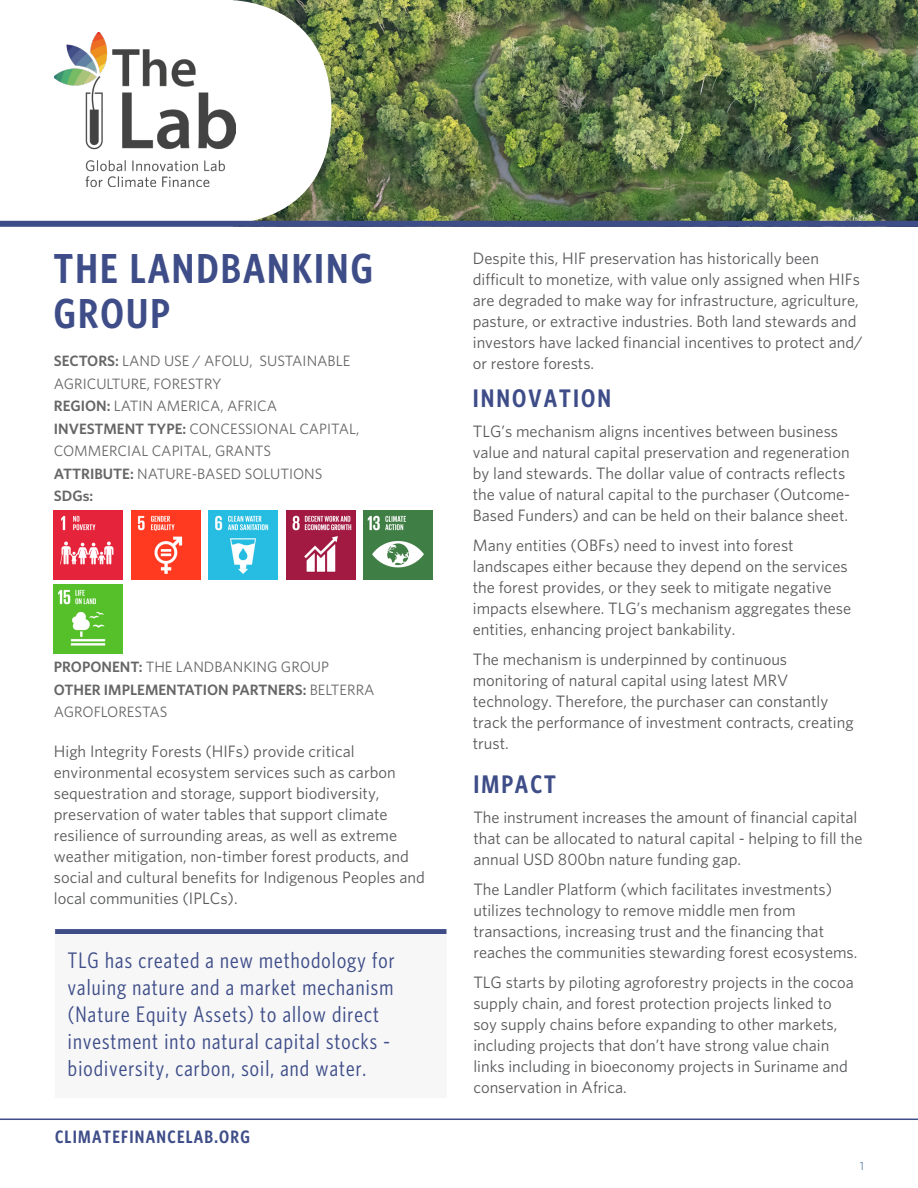
<style>
.page{position:relative;width:918px;height:1188px;background:#fff}
.page>*{position:absolute;margin:0;border:0;box-sizing:border-box;transform-origin:0 0}
.About_text{font:600 42px/45px "Whitney Condensed";letter-spacing:.05em;color:#3e4d88}
.About_text-2{font:600 25.5px "Whitney Condensed";letter-spacing:.08em;color:#3e4d88}
.About_text-3{font:22.5px/27px "Whitney Condensed";letter-spacing:.05em;color:#3e4d88}
.Footer__L{font:600 18px "Whitney Condensed";letter-spacing:.07em;color:#3e4d88}
.About_text-4{font:16.5px/21px "Whitney";color:#57585a}
.t1{font:15px/22.5px "Whitney";color:#666}
.t2{font:600 15px/22.5px "Whitney";color:#666}
.t3{font:12px "Whitney";color:#5e81a4}
.s1{font-weight:600}
.s2{font-weight:400}
</style>
<div class="page">
<hr style="left:0;top:1119px;width:918px;height:1px;background:#3e4d88">
<img style="left:332px;top:0;width:586px;height:221px">
<svg style="left:0;top:0;width:332px;height:221px"></svg>
<div style="left:0;top:221px;width:918px;height:6px;background:#3e4d88"></div>
<img style="left:54px;top:511px;width:69px;height:69px">
<img style="left:131px;top:511px;width:69px;height:69px">
<img style="left:209px;top:511px;width:69px;height:69px">
<img style="left:286px;top:511px;width:69px;height:69px">
<img style="left:364px;top:511px;width:69px;height:69px">
<img style="left:54px;top:584px;width:69px;height:69px">
<div style="left:55px;top:929px;width:392px;height:6px;background:#3e4d88"></div>
<div style="left:55px;top:935px;width:391px;height:163px;background:#f7f7f8"></div>
<img style="left:54px;top:32px;width:182px;height:155px">
<p class="About_text" style="left:54px;top:244px;width:321px">THE LANDBANKING<br>GROUP</p>
<p class="t1" style="left:54px;top:349px;width:298px"><span class="s1">SECTORS:</span> LAND USE / AFOLU, SUSTAINABLE<br>AGRICULTURE, FORESTRY<br><span class="s1">REGION:</span> LATIN AMERICA, AFRICA</p>
<p class="t1" style="left:54px;top:417px;width:307px"><span class="s1">INVESTMENT TYPE:</span> CONCESSIONAL CAPITAL,<br>COMMERCIAL CAPITAL, GRANTS</p>
<p class="t1" style="left:54px;top:462px;width:270px"><span class="s1">ATTRIBUTE:</span> NATURE-BASED SOLUTIONS</p>
<p class="t2" style="left:54px;top:484px;width:41px">SDGs:</p>
<p class="t1" style="left:54px;top:655px;width:277px"><span class="s1">PROPONENT:</span> THE LANDBANKING GROUP</p>
<p class="t2" style="left:54px;top:678px;width:322px">OTHER IMPLEMENTATION PARTNERS: <span class="s2">BELTERRA<br>AGROFLORESTAS</span></p>
<p class="About_text-4" style="left:54px;top:740px;width:373px">High Integrity Forests (HIFs) provide critical environmental ecosystem services such as carbon sequestration and storage, support biodiversity, preservation of water tables that support climate resilience of surrounding areas, as well as extreme weather mitigation, non-timber forest products, and social and cultural benefits for Indigenous Peoples and local communities (IPLCs).</p>
<p class="About_text-3" style="left:68px;top:946px;width:328px">TLG has created a new methodology for valuing nature and a market mechanism (Nature Equity Assets) to allow direct investment into natural capital stocks - biodiversity, carbon, soil, and water.</p>
<p class="Footer__L" style="left:55px;top:1126px;width:196px">CLIMATEFINANCELAB.ORG</p>
<p class="About_text-4" style="left:473px;top:248px;width:391px">Despite this, HIF preservation has historically been difficult to monetize, with value only assigned when HIFs are degraded to make way for infrastructure, agriculture, pasture, or extractive industries. Both land stewards and investors have lacked financial incentives to protect and/ or restore forests.</p>
<p class="About_text-2" style="left:473px;top:383px;width:140px">INNOVATION</p>
<p class="About_text-4" style="left:473px;top:421px;width:379px">TLG’s mechanism aligns incentives between business value and natural capital preservation and regeneration by land stewards. The dollar value of contracts reflects the value of natural capital to the purchaser (Outcome-Based Funders) and can be held on their balance sheet.</p>
<p class="About_text-4" style="left:473px;top:535px;width:380px">Many entities (OBFs) need to invest into forest landscapes either because they depend on the services the forest provides, or they seek to mitigate negative impacts elsewhere. TLG’s mechanism aggregates these entities, enhancing project bankability.</p>
<p class="About_text-4" style="left:473px;top:649px;width:382px">The mechanism is underpinned by continuous monitoring of natural capital using latest MRV technology. Therefore, the purchaser can constantly track the performance of investment contracts, creating trust.</p>
<p class="About_text-2" style="left:473px;top:768px;width:84px">IMPACT</p>
<p class="About_text-4" style="left:473px;top:806px;width:391px">The instrument increases the amount of financial capital that can be allocated to natural capital - helping to fill the annual USD 800bn nature funding gap.</p>
<p class="About_text-4" style="left:473px;top:878px;width:386px">The Landler Platform (which facilitates investments) utilizes technology to remove middle men from transactions, increasing trust and the financing that reaches the communities stewarding forest ecosystems.</p>
<p class="About_text-4" style="left:473px;top:971px;width:382px">TLG starts by piloting agroforestry projects in the cocoa supply chain, and forest protection projects linked to soy supply chains before expanding to other markets, including projects that don’t have strong value chain links including in bioeconomy projects in Suriname and conservation in Africa.</p>
<p class="t3" style="left:860px;top:1158px;width:6px">1</p>
</div>
